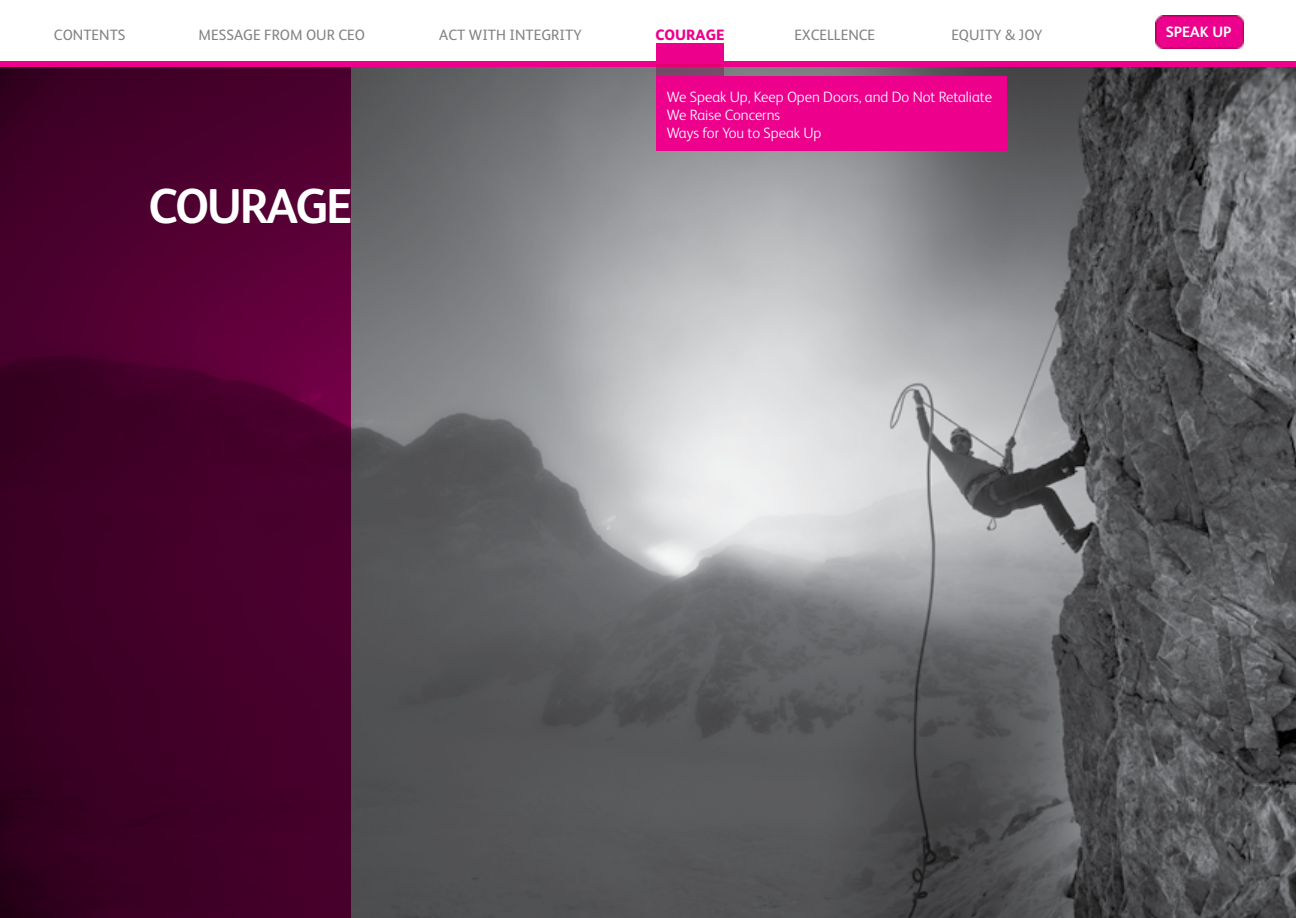
<style>
.page{position:relative;width:1296px;height:918px;background:#fff}
.page>*{position:absolute;margin:0;border:0;box-sizing:border-box;transform-origin:0 0}
.t1{font:700 49.05px "FS Albert";letter-spacing:-.05em;color:#fff}
.t2{font:300 15px/18px "FS Albert";color:#fff}
.t3{font:15px "FS Albert";color:#828386}
.t4{font:800 15px "FS Albert";color:#ec008c}
.t5{font:700 15px "FS Albert";color:#fff}
</style>
<div class="page">
<div style="left:0;top:61px;width:1296px;height:7px;background:#ec008c"></div>
<img style="left:1156px;top:15px;width:87px;height:34px">
<img style="left:351px;top:68px;width:945px;height:850px">
<svg style="left:0;top:68px;width:351px;height:850px;background:#45002a"></svg>
<svg style="left:656px;top:64px;width:67px;height:13px"></svg>
<div style="left:656px;top:77px;width:351px;height:74px;background:#ec008c"></div>
<div style="left:656px;top:44px;width:67px;height:20px;background:#ec008c"></div>
<p class="t3" style="left:54px;top:24px;width:73px">CONTENTS</p>
<p class="t3" style="left:199px;top:24px;width:168px">MESSAGE FROM OUR CEO</p>
<p class="t3" style="left:439px;top:24px;width:144px">ACT WITH INTEGRITY</p>
<p class="t4" style="left:656px;top:23px;width:71px">COURAGE</p>
<p class="t3" style="left:795px;top:24px;width:82px">EXCELLENCE</p>
<p class="t3" style="left:951px;top:24px;width:92px">EQUITY &amp; JOY</p>
<p class="t5" style="left:1166px;top:22px;width:67px">SPEAK UP</p>
<h1 class="t1" style="left:148px;top:173px;width:206px">COURAGE</h1>
<p class="t2" style="left:667px;top:87px;width:327px">We Speak Up, Keep Open Doors, and Do Not Retaliate<br>We Raise Concerns<br>Ways for You to Speak Up</p>
</div>
